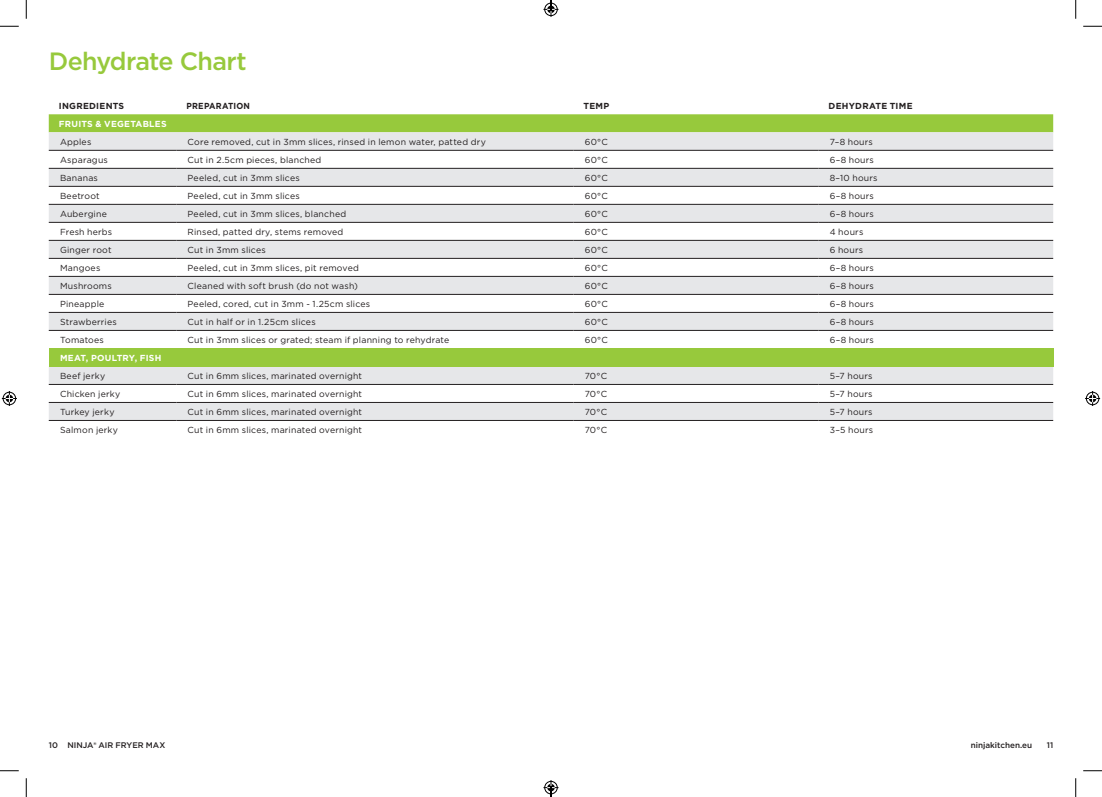
<style>
.page{position:relative;width:1102px;height:797px;background:#fff}
.page>*{position:absolute;margin:0;border:0;box-sizing:border-box;transform-origin:0 0}
.t1{font:500 25px "Gotham";letter-spacing:-.03em;color:#97c93c}
.t2{font:8.75px "Gotham";letter-spacing:.02em;color:#231f20}
.t3{font:700 8.75px "Gotham";letter-spacing:.025em;color:#fff}
.t4{font:700 8.75px "Gotham";letter-spacing:.025em;color:#231f20}
.t5{font:700 8.75px "Gotham";letter-spacing:.025em;color:#231f20;scale:.93 1}
.t6{font:500 8.12px "Gotham";color:#231f20}
</style>
<div class="page">
<div style="left:49px;top:114px;width:1004px;height:18px;background:#97c93c"></div>
<svg style="left:49px;top:132px;width:1004px;height:252px;fill:#e6e7e9"></svg>
<div style="left:49px;top:348px;width:1004px;height:18px;background:#97c93c"></div>
<div style="left:49px;top:401px;width:1004px;height:19px;background:#e6e7e9"></div>
<hr style="left:49px;top:186px;width:127px;height:1px;background:#231f20">
<hr style="left:176px;top:186px;width:397px;height:1px;background:#231f20">
<hr style="left:573px;top:186px;width:245px;height:1px;background:#231f20">
<hr style="left:818px;top:186px;width:235px;height:1px;background:#231f20">
<hr style="left:49px;top:204px;width:127px;height:1px;background:#231f20">
<hr style="left:176px;top:204px;width:397px;height:1px;background:#231f20">
<hr style="left:573px;top:204px;width:245px;height:1px;background:#231f20">
<hr style="left:818px;top:204px;width:235px;height:1px;background:#231f20">
<hr style="left:49px;top:222px;width:127px;height:1px;background:#231f20">
<hr style="left:176px;top:222px;width:397px;height:1px;background:#231f20">
<hr style="left:573px;top:222px;width:245px;height:1px;background:#231f20">
<hr style="left:818px;top:222px;width:235px;height:1px;background:#231f20">
<hr style="left:49px;top:240px;width:127px;height:1px;background:#231f20">
<hr style="left:176px;top:240px;width:397px;height:1px;background:#231f20">
<hr style="left:573px;top:240px;width:245px;height:1px;background:#231f20">
<hr style="left:818px;top:240px;width:235px;height:1px;background:#231f20">
<hr style="left:49px;top:258px;width:127px;height:1px;background:#231f20">
<hr style="left:176px;top:258px;width:397px;height:1px;background:#231f20">
<hr style="left:573px;top:258px;width:245px;height:1px;background:#231f20">
<hr style="left:818px;top:258px;width:235px;height:1px;background:#231f20">
<hr style="left:49px;top:276px;width:127px;height:1px;background:#231f20">
<hr style="left:176px;top:276px;width:397px;height:1px;background:#231f20">
<hr style="left:573px;top:276px;width:245px;height:1px;background:#231f20">
<hr style="left:818px;top:276px;width:235px;height:1px;background:#231f20">
<hr style="left:49px;top:294px;width:127px;height:1px;background:#231f20">
<hr style="left:176px;top:294px;width:397px;height:1px;background:#231f20">
<hr style="left:573px;top:294px;width:245px;height:1px;background:#231f20">
<hr style="left:818px;top:294px;width:235px;height:1px;background:#231f20">
<hr style="left:49px;top:312px;width:127px;height:1px;background:#231f20">
<hr style="left:176px;top:312px;width:397px;height:1px;background:#231f20">
<hr style="left:573px;top:312px;width:245px;height:1px;background:#231f20">
<hr style="left:818px;top:312px;width:235px;height:1px;background:#231f20">
<hr style="left:49px;top:330px;width:127px;height:1px;background:#231f20">
<hr style="left:176px;top:330px;width:397px;height:1px;background:#231f20">
<hr style="left:573px;top:330px;width:245px;height:1px;background:#231f20">
<hr style="left:818px;top:330px;width:235px;height:1px;background:#231f20">
<hr style="left:49px;top:168px;width:127px;height:1px;background:#231f20">
<hr style="left:176px;top:168px;width:397px;height:1px;background:#231f20">
<hr style="left:573px;top:168px;width:245px;height:1px;background:#231f20">
<hr style="left:818px;top:168px;width:235px;height:1px;background:#231f20">
<hr style="left:49px;top:150px;width:127px;height:1px;background:#231f20">
<hr style="left:176px;top:150px;width:397px;height:1px;background:#231f20">
<hr style="left:573px;top:150px;width:245px;height:1px;background:#231f20">
<hr style="left:818px;top:150px;width:235px;height:1px;background:#231f20">
<hr style="left:49px;top:420px;width:127px;height:1px;background:#231f20">
<hr style="left:176px;top:420px;width:397px;height:1px;background:#231f20">
<hr style="left:573px;top:420px;width:245px;height:1px;background:#231f20">
<hr style="left:818px;top:420px;width:235px;height:1px;background:#231f20">
<hr style="left:49px;top:384px;width:127px;height:1px;background:#231f20">
<hr style="left:176px;top:384px;width:397px;height:1px;background:#231f20">
<hr style="left:573px;top:384px;width:245px;height:1px;background:#231f20">
<hr style="left:818px;top:384px;width:235px;height:1px;background:#231f20">
<hr style="left:49px;top:402px;width:127px;height:1px;background:#231f20">
<hr style="left:176px;top:402px;width:397px;height:1px;background:#231f20">
<hr style="left:573px;top:402px;width:245px;height:1px;background:#231f20">
<hr style="left:818px;top:402px;width:235px;height:1px;background:#231f20">
<svg style="left:0;top:25px;width:19px;height:2px"></svg>
<svg style="left:1083px;top:25px;width:18px;height:2px"></svg>
<svg style="left:0;top:770px;width:19px;height:1px"></svg>
<svg style="left:1083px;top:770px;width:18px;height:1px"></svg>
<svg style="left:25px;top:0;width:2px;height:19px"></svg>
<svg style="left:25px;top:778px;width:2px;height:19px"></svg>
<svg style="left:1075px;top:0;width:1px;height:19px"></svg>
<svg style="left:1075px;top:778px;width:1px;height:19px"></svg>
<svg style="left:2px;top:391px;width:15px;height:15px"></svg>
<svg style="left:1085px;top:391px;width:14px;height:15px"></svg>
<svg style="left:543px;top:0;width:15px;height:17px"></svg>
<svg style="left:543px;top:780px;width:15px;height:17px"></svg>
<h1 class="t1" style="left:49px;top:44px;width:199px">Dehydrate Chart</h1>
<p class="t4" style="left:59px;top:100px;width:67px">INGREDIENTS</p>
<p class="t5" style="left:186px;top:100px;width:70px">PREPARATION</p>
<p class="t4" style="left:583px;top:100px;width:27px">TEMP</p>
<p class="t4" style="left:828px;top:100px;width:85px">DEHYDRATE TIME</p>
<p class="t3" style="left:59px;top:118px;width:109px">FRUITS &amp; VEGETABLES</p>
<p class="t2" style="left:60px;top:137px;width:33px">Apples</p>
<p class="t2" style="left:188px;top:137px;width:300px">Core removed, cut in 3mm slices, rinsed in lemon water, patted dry</p>
<p class="t2" style="left:584px;top:137px;width:25px">60°C</p>
<p class="t2" style="left:829px;top:137px;width:45px">7–8 hours</p>
<p class="t2" style="left:60px;top:155px;width:49px">Asparagus</p>
<p class="t2" style="left:188px;top:155px;width:135px">Cut in 2.5cm pieces, blanched</p>
<p class="t2" style="left:584px;top:155px;width:25px">60°C</p>
<p class="t2" style="left:829px;top:155px;width:46px">6–8 hours</p>
<p class="t2" style="left:60px;top:173px;width:39px">Bananas</p>
<p class="t2" style="left:188px;top:173px;width:114px">Peeled, cut in 3mm slices</p>
<p class="t2" style="left:584px;top:173px;width:25px">60°C</p>
<p class="t2" style="left:829px;top:173px;width:49px">8–10 hours</p>
<p class="t2" style="left:60px;top:191px;width:41px">Beetroot</p>
<p class="t2" style="left:188px;top:191px;width:114px">Peeled, cut in 3mm slices</p>
<p class="t2" style="left:584px;top:191px;width:25px">60°C</p>
<p class="t2" style="left:829px;top:191px;width:46px">6–8 hours</p>
<p class="t2" style="left:60px;top:209px;width:48px">Aubergine</p>
<p class="t2" style="left:188px;top:209px;width:160px">Peeled, cut in 3mm slices, blanched</p>
<p class="t2" style="left:584px;top:209px;width:25px">60°C</p>
<p class="t2" style="left:829px;top:209px;width:46px">6–8 hours</p>
<p class="t2" style="left:60px;top:227px;width:54px">Fresh herbs</p>
<p class="t2" style="left:188px;top:227px;width:157px">Rinsed, patted dry, stems removed</p>
<p class="t2" style="left:584px;top:227px;width:25px">60°C</p>
<p class="t2" style="left:829px;top:227px;width:35px">4 hours</p>
<p class="t2" style="left:60px;top:245px;width:53px">Ginger root</p>
<p class="t2" style="left:188px;top:245px;width:80px">Cut in 3mm slices</p>
<p class="t2" style="left:584px;top:245px;width:25px">60°C</p>
<p class="t2" style="left:829px;top:245px;width:35px">6 hours</p>
<p class="t2" style="left:60px;top:263px;width:42px">Mangoes</p>
<p class="t2" style="left:188px;top:263px;width:173px">Peeled, cut in 3mm slices, pit removed</p>
<p class="t2" style="left:584px;top:263px;width:25px">60°C</p>
<p class="t2" style="left:829px;top:263px;width:46px">6–8 hours</p>
<p class="t2" style="left:60px;top:281px;width:53px">Mushrooms</p>
<p class="t2" style="left:188px;top:281px;width:172px">Cleaned with soft brush (do not wash)</p>
<p class="t2" style="left:584px;top:281px;width:25px">60°C</p>
<p class="t2" style="left:829px;top:281px;width:46px">6–8 hours</p>
<p class="t2" style="left:60px;top:299px;width:46px">Pineapple</p>
<p class="t2" style="left:188px;top:299px;width:184px">Peeled, cored, cut in 3mm - 1.25cm slices</p>
<p class="t2" style="left:584px;top:299px;width:25px">60°C</p>
<p class="t2" style="left:829px;top:299px;width:46px">6–8 hours</p>
<p class="t2" style="left:60px;top:317px;width:58px">Strawberries</p>
<p class="t2" style="left:188px;top:317px;width:129px">Cut in half or in 1.25cm slices</p>
<p class="t2" style="left:584px;top:317px;width:25px">60°C</p>
<p class="t2" style="left:829px;top:317px;width:46px">6–8 hours</p>
<p class="t2" style="left:60px;top:335px;width:45px">Tomatoes</p>
<p class="t2" style="left:188px;top:335px;width:263px">Cut in 3mm slices or grated; steam if planning to rehydrate</p>
<p class="t2" style="left:584px;top:335px;width:25px">60°C</p>
<p class="t2" style="left:829px;top:335px;width:46px">6–8 hours</p>
<p class="t3" style="left:60px;top:352px;width:103px">MEAT, POULTRY, FISH</p>
<p class="t2" style="left:60px;top:371px;width:47px">Beef jerky</p>
<p class="t2" style="left:188px;top:371px;width:176px">Cut in 6mm slices, marinated overnight</p>
<p class="t2" style="left:584px;top:371px;width:24px">70°C</p>
<p class="t2" style="left:829px;top:371px;width:44px">5–7 hours</p>
<p class="t2" style="left:60px;top:389px;width:62px">Chicken jerky</p>
<p class="t2" style="left:188px;top:389px;width:176px">Cut in 6mm slices, marinated overnight</p>
<p class="t2" style="left:584px;top:389px;width:24px">70°C</p>
<p class="t2" style="left:829px;top:389px;width:44px">5–7 hours</p>
<p class="t2" style="left:60px;top:407px;width:56px">Turkey jerky</p>
<p class="t2" style="left:188px;top:407px;width:176px">Cut in 6mm slices, marinated overnight</p>
<p class="t2" style="left:584px;top:407px;width:24px">70°C</p>
<p class="t2" style="left:829px;top:407px;width:44px">5–7 hours</p>
<p class="t2" style="left:60px;top:425px;width:60px">Salmon jerky</p>
<p class="t2" style="left:188px;top:425px;width:176px">Cut in 6mm slices, marinated overnight</p>
<p class="t2" style="left:584px;top:425px;width:24px">70°C</p>
<p class="t2" style="left:829px;top:425px;width:45px">3–5 hours</p>
<p class="t6" style="left:49px;top:740px;width:118px">10 NINJA® AIR FRYER MAX</p>
<p class="t6" style="left:970px;top:740px;width:63px">ninjakitchen.eu</p>
<p class="t6" style="left:1046px;top:740px;width:8px">11</p>
</div>
